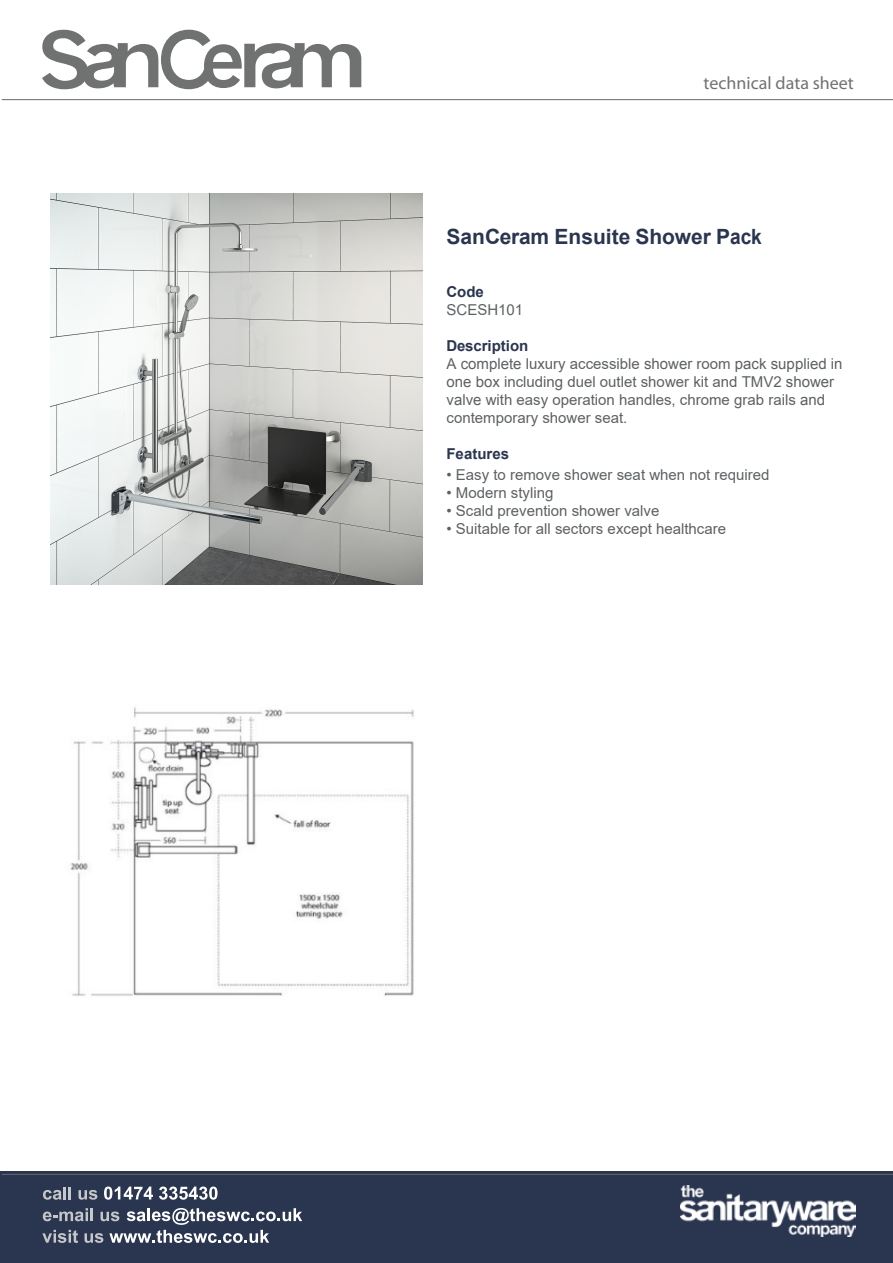
<style>
.page{position:relative;width:893px;height:1263px;background:#fff}
.page>*{position:absolute;margin:0;border:0;box-sizing:border-box;transform-origin:0 0}
.t1{font:700 21px "Arial";color:#2a354f}
.t2{font:18px "Myriad Pro";color:#707271}
.t3{font:15px/18px "Arial";color:#5d6163}
.t4{font:700 15px "Arial";color:#2a354f}
</style>
<div class="page">
<div style="left:0;top:1171px;width:893px;height:92px;background:#2a354f"></div>
<hr style="left:2px;top:1174px;width:891px;height:1px;background:#686869">
<svg style="left:43px;top:1187px;width:28px;height:13px"></svg>
<svg style="left:79px;top:1190px;width:18px;height:10px"></svg>
<svg style="left:104px;top:1186px;width:49px;height:14px"></svg>
<svg style="left:159px;top:1186px;width:59px;height:14px"></svg>
<svg style="left:42px;top:1208px;width:260px;height:35px"></svg>
<hr style="left:2px;top:99px;width:891px;height:1px;background:#686869">
<svg style="left:42px;top:30px;width:319px;height:59px"></svg>
<img style="left:681px;top:1185px;width:174px;height:51px">
<img style="left:70px;top:707px;width:344px;height:289px">
<img style="left:50px;top:193px;width:373px;height:391px">
<p class="t2" style="left:704px;top:72px;width:152px">technical data sheet</p>
<h1 class="t1" style="left:446px;top:223px;width:317px">SanCeram Ensuite Shower Pack</h1>
<p class="t4" style="left:446px;top:282px;width:39px">Code</p>
<p class="t3" style="left:446px;top:301px;width:78px">SCESH101</p>
<p class="t4" style="left:446px;top:336px;width:83px">Description</p>
<p class="t3" style="left:446px;top:355px;width:397px">A complete luxury accessible shower room pack supplied in one box including duel outlet shower kit and TMV2 shower valve with easy operation handles, chrome grab rails and contemporary shower seat.</p>
<p class="t4" style="left:446px;top:444px;width:64px">Features</p>
<p class="t3" style="left:446px;top:466px;width:324px">• Easy to remove shower seat when not required</p>
<p class="t3" style="left:446px;top:484px;width:108px">• Modern styling</p>
<p class="t3" style="left:446px;top:502px;width:214px">• Scald prevention shower valve</p>
<p class="t3" style="left:446px;top:520px;width:281px">• Suitable for all sectors except healthcare</p>
</div>
